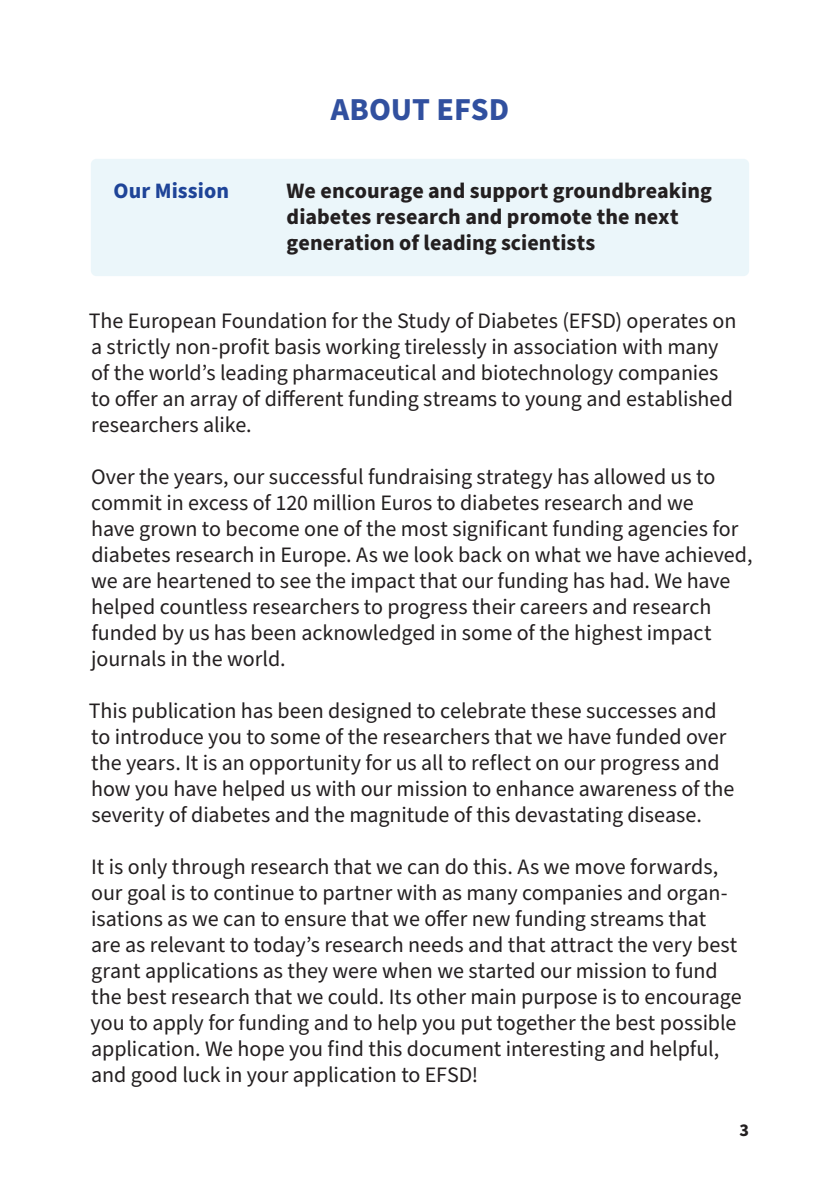
<style>
.page{position:relative;width:840px;height:1191px;background:#fff}
.page>*{position:absolute;margin:0;border:0;box-sizing:border-box;transform-origin:0 0}
.t1{font:700 32px "Source Sans Pro";color:#31509f}
.Fließtext{font:22px/26px "Source Sans Pro";letter-spacing:-.005em;color:#231f20}
.Fließtext_2mm{font:700 22px/26px "Source Sans Pro";letter-spacing:.005em;color:#231f20}
.h_unten{font:700 22px "Source Sans Pro";letter-spacing:.005em;color:#1e4498}
.t2{font:700 18px "Source Sans Pro";color:#231f20}
</style>
<div class="page">
<div style="left:91px;top:159px;width:657px;height:117px;background:#ebf6fa;border-radius:6px"></div>
<p class="t1" style="left:330px;top:88px;width:180px">ABOUT EFSD</p>
<p class="h_unten" style="left:113px;top:176px;width:117px">Our Mission</p>
<p class="Fließtext_2mm" style="left:286px;top:178px;width:426px">We encourage and support groundbreaking diabetes research and promote the next generation of leading scientists</p>
<p class="Fließtext" style="left:89px;top:308px;width:648px">The European Foundation for the Study of Diabetes (EFSD) operates on a strictly non-profit basis working tirelessly in association with many of the world’s leading pharmaceutical and biotechnology companies to offer an array of different funding streams to young and established researchers alike.</p>
<p class="Fließtext" style="left:91px;top:464px;width:662px">Over the years, our successful fundraising strategy has allowed us to commit in excess of 120 million Euros to diabetes research and we<br>have grown to become one of the most significant funding agencies for diabetes research in Europe. As we look back on what we have achieved, we are heartened to see the impact that our funding has had. We have helped countless researchers to progress their careers and research funded by us has been acknowledged in some of the highest impact journals in the world.</p>
<p class="Fließtext" style="left:89px;top:698px;width:646px">This publication has been designed to celebrate these successes and to introduce you to some of the researchers that we have funded over the years. It is an opportunity for us all to reflect on our progress and how you have helped us with our mission to enhance awareness of the severity of diabetes and the magnitude of this devastating disease.</p>
<p class="Fließtext" style="left:91px;top:854px;width:652px">It is only through research that we can do this. As we move forwards, our goal is to continue to partner with as many companies and organ&shy;isations as we can to ensure that we offer new funding streams that<br>are as relevant to today’s research needs and that attract the very best grant applications as they were when we started our mission to fund the best research that we could. Its other main purpose is to encourage you to apply for funding and to help you put together the best possible application. We hope you find this document interesting and helpful, and good luck in your application to EFSD!</p>
<p class="t2" style="left:739px;top:1117px;width:11px">3</p>
</div>
